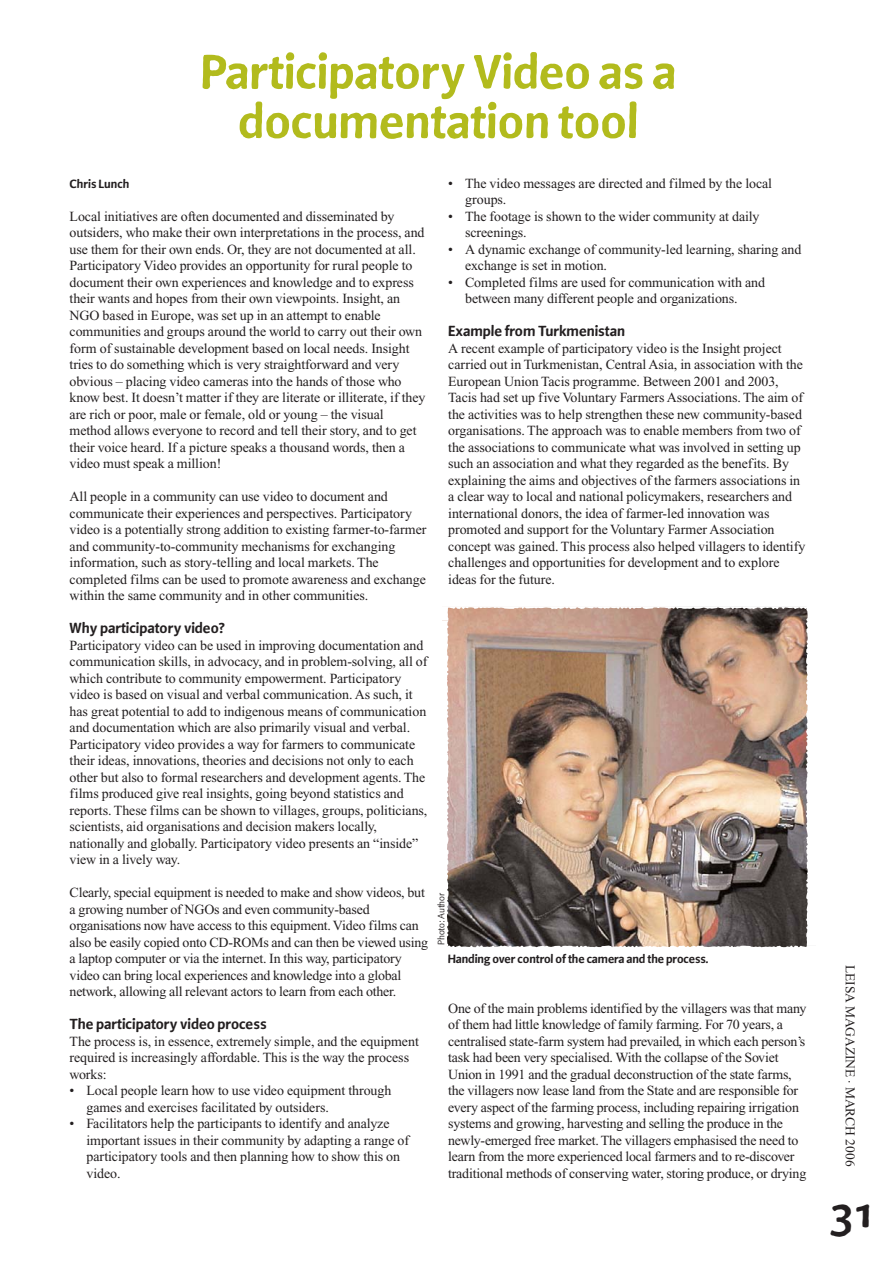
<style>
.page{position:relative;width:893px;height:1263px;background:#fff}
.page>*{position:absolute;margin:0;border:0;box-sizing:border-box;transform-origin:0 0}
.t1{font:54px/49.5px "Beo Sans Bold R11";color:#b2bb1d;text-align:center}
.t2{font:48px "Beo Sans Bold R11";color:#231f20}
.t3{font:16.5px "Beo Sans Bold R11";color:#231f20}
.t4{font:13.95px/16.5px "Times";letter-spacing:-.005em;color:#231f20}
.t5{font:13.5px "Beo Sans Bold R11";letter-spacing:-.005em;color:#231f20}
.t6{font:13.5px "Times";color:#231f20}
.t7{font:10.5px "Beo Sans R11";letter-spacing:-.005em;color:#231f20}
</style>
<div class="page">
<img style="left:442px;top:606px;width:366px;height:340px">
<h1 class="t1" style="left:200px;top:51px;width:477px">Participatory Video as a documentation tool</h1>
<p class="t5" style="left:70px;top:178px;width:61px">Chris Lunch</p>
<p class="t4" style="left:70px;top:209px;width:357px">Local initiatives are often documented and disseminated by outsiders, who make their own interpretations in the process, and use them for their own ends. Or, they are not documented at all.<br>Participatory Video provides an opportunity for rural people to document their own experiences and knowledge and to express their wants and hopes from their own viewpoints. Insight, an NGO based in Europe, was set up in an attempt to enable communities and groups around the world to carry out their own form of sustainable development based on local needs. Insight tries to do something which is very straightforward and very obvious – placing video cameras into the hands of those who know best. It doesn’t matter if they are literate or illiterate, if they are rich or poor, male or female, old or young – the visual method allows everyone to record and tell their story, and to get their voice heard. If a picture speaks a thousand words, then a video must speak a million!</p>
<p class="t4" style="left:70px;top:489px;width:358px">All people in a community can use video to document and communicate their experiences and perspectives. Participatory video is a potentially strong addition to existing farmer-to-farmer and community-to-community mechanisms for exchanging information, such as story-telling and local markets. The completed films can be used to promote awareness and exchange within the same community and in other communities.</p>
<p class="t3" style="left:70px;top:622px;width:157px">Why participatory video?</p>
<p class="t4" style="left:70px;top:638px;width:359px">Participatory video can be used in improving documentation and communication skills, in advocacy, and in problem-solving, all of which contribute to community empowerment. Participatory video is based on visual and verbal communication. As such, it has great potential to add to indigenous means of communication and documentation which are also primarily visual and verbal.<br>Participatory video provides a way for farmers to communicate their ideas, innovations, theories and decisions not only to each other but also to formal researchers and development agents. The films produced give real insights, going beyond statistics and reports. These films can be shown to villages, groups, politicians, scientists, aid organisations and decision makers locally, nationally and globally. Participatory video presents an “inside” view in a lively way.</p>
<p class="t4" style="left:70px;top:885px;width:360px">Clearly, special equipment is needed to make and show videos, but a growing number of NGOs and even community-based organisations now have access to this equipment. Video films can also be easily copied onto CD-ROMs and can then be viewed using a laptop computer or via the internet. In this way, participatory video can bring local experiences and knowledge into a global network, allowing all relevant actors to learn from each other.</p>
<p class="t3" style="left:70px;top:1018px;width:199px">The participatory video process</p>
<p class="t4" style="left:70px;top:1034px;width:351px">The process is, in essence, extremely simple, and the equipment required is increasingly affordable. This is the way the process works:</p>
<p class="t4" style="left:86px;top:1083px;width:306px;text-indent:-17px">• Local people learn how to use video equipment through games and exercises facilitated by outsiders.</p>
<p class="t4" style="left:86px;top:1116px;width:324px;text-indent:-17px">• Facilitators help the participants to identify and analyze important issues in their community by adapting a range of participatory tools and then planning how to show this on video.</p>
<p class="t4" style="left:465px;top:176px;width:308px;text-indent:-17px">• The video messages are directed and filmed by the local groups.</p>
<p class="t4" style="left:465px;top:209px;width:296px;text-indent:-17px">• The footage is shown to the wider community at daily screenings.</p>
<p class="t4" style="left:465px;top:242px;width:338px;text-indent:-17px">• A dynamic exchange of community-led learning, sharing and exchange is set in motion.</p>
<p class="t4" style="left:465px;top:275px;width:301px;text-indent:-17px">• Completed films are used for communication with and between many different people and organizations.</p>
<p class="t3" style="left:448px;top:325px;width:178px">Example from Turkmenistan</p>
<p class="t4" style="left:448px;top:341px;width:358px">A recent example of participatory video is the Insight project carried out in Turkmenistan, Central Asia, in association with the European Union Tacis programme. Between 2001 and 2003, Tacis had set up five Voluntary Farmers Associations. The aim of the activities was to help strengthen these new community-based organisations. The approach was to enable members from two of the associations to communicate what was involved in setting up such an association and what they regarded as the benefits. By explaining the aims and objectives of the farmers associations in a clear way to local and national policymakers, researchers and international donors, the idea of farmer-led innovation was promoted and support for the Voluntary Farmer Association concept was gained. This process also helped villagers to identify challenges and opportunities for development and to explore ideas for the future.</p>
<p class="t7" style="left:437px;top:945px;width:54px;rotate:-90deg">Photo: Author</p>
<p class="t5" style="left:447px;top:954px;width:262px">Handing over control of the camera and the process.</p>
<p class="t4" style="left:448px;top:1001px;width:360px">One of the main problems identified by the villagers was that many of them had little knowledge of family farming. For 70 years, a centralised state-farm system had prevailed, in which each person’s task had been very specialised. With the collapse of the Soviet Union in 1991 and the gradual deconstruction of the state farms, the villagers now lease land from the State and are responsible for every aspect of the farming process, including repairing irrigation systems and growing, harvesting and selling the produce in the newly-emerged free market. The villagers emphasised the need to learn from the more experienced local farmers and to re-discover traditional methods of conserving water, storing produce, or drying</p>
<p class="t6" style="left:855px;top:965px;width:203px;rotate:90deg">LEISA MAGAZINE . MARCH 2006</p>
<h2 class="t2" style="left:828px;top:1195px;width:47px">31</h2>
</div>
